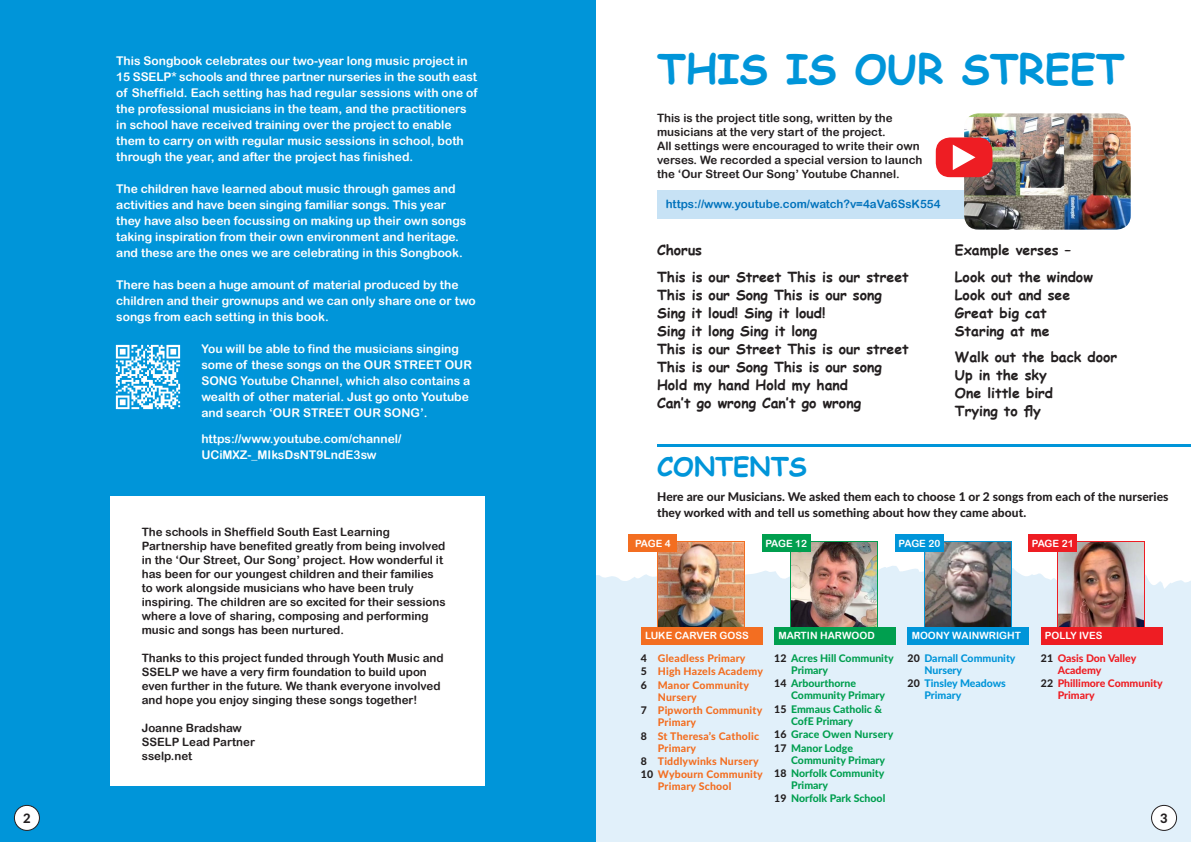
<style>
.page{position:relative;width:1191px;height:842px;background:#fff}
.page>*{position:absolute;margin:0;border:0;box-sizing:border-box;transform-origin:0 0}
.Song_Title{font:700 41px "Comic Sans MS";color:#0095d9}
.Song_Title-2{font:700 26px "Comic Sans MS";color:#0095d9}
.Song_Lyrics{font:700 14px/18px "Comic Sans MS";color:#231f20}
.Song_Intro{font:800 13px "Lato";color:#231f20}
.t1{font:12px/16px "Arial Rounded MT Bold";color:#fff}
.Song_Intro-2{font:800 12px/15.1px "Lato";letter-spacing:.005em;color:#231f20}
.Song_Intro-3{font:11.5px/14px "Arial Rounded MT Bold";color:#231f20}
.YouTube_Link{font:11.5px "Arial Rounded MT Bold";color:#0072bc}
.Song_Intro-4{font:800 10.5px/12px "Lato";letter-spacing:.02em;color:#f36e21}
.Song_Intro-5{font:800 10.5px/12px "Lato";color:#009f4f}
.Song_Intro-6{font:800 10.5px/12px "Lato";color:#ee1d23}
.Song_Intro-7{font:800 10.5px/12px "Lato";color:#0095d9}
.Song_Intro-8{font:800 10.5px "Lato";letter-spacing:.02em;color:#009f4f}
.Song_Intro-9{font:10px "Arial Rounded MT Bold";color:#fff}
.s1{color:#231f20}
</style>
<div class="page">
<div style="left:595px;top:541px;width:596px;height:301px;background:#e1f0fa"></div>
<svg style="left:595px;top:527px;width:596px;height:62px"></svg>
<div style="left:0;top:0;width:595px;height:842px;background:#0095d9"></div>
<img style="left:115px;top:344px;width:66px;height:66px">
<div style="left:657px;top:190px;width:374px;height:28px;background:#c7e2f5"></div>
<img style="left:964px;top:113px;width:166px;height:117px">
<div style="left:935px;top:137px;width:57px;height:40px;background:#ee1d23;border-radius:14px"></div>
<svg style="left:952px;top:145px;width:23px;height:25px"></svg>
<svg style="left:657px;top:541px;width:88px;height:87px"></svg>
<img style="left:658px;top:543px;width:85px;height:85px">
<svg style="left:790px;top:541px;width:88px;height:87px"></svg>
<img style="left:792px;top:543px;width:85px;height:85px">
<svg style="left:923px;top:541px;width:88px;height:87px"></svg>
<img style="left:925px;top:543px;width:85px;height:85px">
<svg style="left:1057px;top:541px;width:87px;height:87px"></svg>
<img style="left:1058px;top:543px;width:85px;height:85px">
<div style="left:629px;top:534px;width:48px;height:17px;background:#f36e21"></div>
<div style="left:762px;top:534px;width:48px;height:17px;background:#009f4f"></div>
<div style="left:895px;top:534px;width:48px;height:17px;background:#0095d9"></div>
<div style="left:1028px;top:534px;width:48px;height:17px;background:#ee1d23"></div>
<div style="left:14px;top:805px;width:25px;height:25px;background:#fff;border-radius:50%"></div>
<div style="left:14px;top:805px;width:26px;height:26px;border:1px solid #231f20;border-radius:50%"></div>
<div style="left:1151px;top:805px;width:25px;height:25px;background:#fff;border-radius:50%"></div>
<div style="left:1151px;top:805px;width:25px;height:26px;border:1px solid #231f20;border-radius:50%"></div>
<div style="left:641px;top:628px;width:122px;height:17px;background:#f36e21"></div>
<div style="left:774px;top:628px;width:122px;height:17px;background:#009f4f"></div>
<div style="left:907px;top:628px;width:122px;height:17px;background:#0095d9"></div>
<div style="left:1040px;top:628px;width:122px;height:17px;background:#ee1d23"></div>
<hr style="left:657px;top:444px;width:534px;height:2px;background:#0095d9">
<div style="left:111px;top:496px;width:374px;height:289px;background:#fff"></div>
<p class="t1" style="left:116px;top:53px;width:363px">This Songbook celebrates our two-year long music project in 15 SSELP* schools and three partner nurseries in the south east of Sheffield. Each setting has had regular sessions with one of the professional musicians in the team, and the practitioners in school have received training over the project to enable them to carry on with regular music sessions in school, both through the year, and after the project has finished.</p>
<p class="t1" style="left:116px;top:181px;width:351px">The children have learned about music through games and activities and have been singing familiar songs. This year they have also been focussing on making up their own songs taking inspiration from their own environment and heritage. and these are the ones we are celebrating in this Songbook.</p>
<p class="t1" style="left:116px;top:277px;width:361px">There has been a huge amount of material produced by the children and their grownups and we can only share one or two songs from each setting in this book.</p>
<p class="t1" style="left:201px;top:341px;width:272px">You will be able to find the musicians singing some of these songs on the OUR STREET OUR SONG Youtube Channel, which also contains a wealth of other material. Just go onto Youtube and search ‘OUR STREET OUR SONG’.</p>
<p class="t1" style="left:201px;top:431px;width:202px">https://www.youtube.com/channel/<br>UCiMXZ-_MIksDsNT9LndE3sw</p>
<p class="Song_Intro-3" style="left:142px;top:524px;width:305px">The schools in Sheffield South East Learning Partnership have benefited greatly from being involved in the ‘Our Street, Our Song’ project. How wonderful it has been for our youngest children and their families to work alongside musicians who have been truly inspiring. The children are so excited for their sessions where a love of sharing, composing and performing music and songs has been nurtured.</p>
<p class="Song_Intro-3" style="left:142px;top:650px;width:303px">Thanks to this project funded through Youth Music and SSELP we have a very firm foundation to build upon even further in the future. We thank everyone involved and hope you enjoy singing these songs together!</p>
<p class="Song_Intro-3" style="left:142px;top:720px;width:102px">Joanne Bradshaw</p>
<p class="Song_Intro-3" style="left:142px;top:734px;width:115px">SSELP Lead Partner</p>
<p class="Song_Intro-3" style="left:142px;top:748px;width:52px">sselp.net</p>
<p class="Song_Title" style="left:657px;top:39px;width:469px">THIS IS OUR STREET</p>
<p class="Song_Intro-3" style="left:657px;top:111px;width:267px">This is the project title song, written by the musicians at the very start of the project.<br>All settings were encouraged to write their own verses. We recorded a special version to launch the ‘Our Street Our Song’ Youtube Channel.</p>
<p class="YouTube_Link" style="left:665px;top:197px;width:276px">https://www.youtube.com/watch?v=4aVa6SsK554</p>
<p class="Song_Lyrics" style="left:657px;top:240px;width:46px">Chorus</p>
<p class="Song_Lyrics" style="left:657px;top:267px;width:253px">This is our Street This is our street<br>This is our Song This is our song<br>Sing it loud! Sing it loud!<br>Sing it long Sing it long<br>This is our Street This is our street<br>This is our Song This is our song<br>Hold my hand Hold my hand<br>Can’t go wrong Can’t go wrong</p>
<p class="Song_Title-2" style="left:657px;top:447px;width:151px">CONTENTS</p>
<p class="Song_Lyrics" style="left:955px;top:240px;width:117px">Example verses –</p>
<p class="Song_Lyrics" style="left:955px;top:267px;width:139px">Look out the window<br>Look out and see<br>Great big cat<br>Staring at me</p>
<p class="Song_Lyrics" style="left:955px;top:347px;width:164px">Walk out the back door<br>Up in the sky<br>One little bird<br>Trying to fly</p>
<p class="Song_Intro-2" style="left:657px;top:489px;width:513px">Here are our Musicians. We asked them each to choose 1 or 2 songs from each of the nurseries they worked with and tell us something about how they came about.</p>
<p class="Song_Intro-9" style="left:635px;top:537px;width:37px">PAGE 4</p>
<p class="Song_Intro-9" style="left:765px;top:537px;width:43px">PAGE 12</p>
<p class="Song_Intro-9" style="left:898px;top:537px;width:43px">PAGE 20</p>
<p class="Song_Intro-9" style="left:1032px;top:537px;width:43px">PAGE 21</p>
<p class="Song_Intro-9" style="left:645px;top:630px;width:105px">LUKE CARVER GOSS</p>
<p class="Song_Intro-9" style="left:778px;top:630px;width:98px">MARTIN HARWOOD</p>
<p class="Song_Intro-9" style="left:911px;top:630px;width:111px">MOONY WAINWRIGHT</p>
<p class="Song_Intro-9" style="left:1045px;top:630px;width:59px">POLLY IVES</p>
<p class="Song_Intro-4" style="left:641px;top:652px;width:106px"><span class="s1">4</span> Gleadless Primary</p>
<p class="Song_Intro-4" style="left:641px;top:665px;width:124px"><span class="s1">5</span> High Hazels Academy</p>
<p class="Song_Intro-4" style="left:658px;top:678px;width:93px;text-indent:-17px"><span class="s1">6</span> Manor Community<br>Nursery</p>
<p class="Song_Intro-4" style="left:658px;top:704px;width:106px;text-indent:-17px"><span class="s1">7</span> Pipworth Community<br>Primary</p>
<p class="Song_Intro-4" style="left:658px;top:729px;width:103px;text-indent:-17px"><span class="s1">8</span> St Theresa’s Catholic<br>Primary</p>
<p class="Song_Intro-4" style="left:641px;top:755px;width:119px"><span class="s1">8</span> Tiddlywinks Nursery</p>
<p class="Song_Intro-4" style="left:658px;top:768px;width:106px;text-indent:-17px"><span class="s1">10</span> Wybourn Community<br>Primary School</p>
<p class="Song_Intro-5" style="left:791px;top:652px;width:104px;text-indent:-17px"><span class="s1">12</span> Acres Hill Community<br>Primary</p>
<p class="Song_Intro-5" style="left:791px;top:677px;width:95px;text-indent:-17px"><span class="s1">14</span> Arbourthorne<br>Community Primary</p>
<p class="Song_Intro-5" style="left:791px;top:702px;width:92px;text-indent:-17px"><span class="s1">15</span> Emmaus Catholic &amp;<br>CofE Primary</p>
<p class="Song_Intro-8" style="left:774px;top:726px;width:121px"><span class="s1">16</span> Grace Owen Nursery</p>
<p class="Song_Intro-5" style="left:791px;top:741px;width:95px;text-indent:-17px"><span class="s1">17</span> Manor Lodge<br>Community Primary</p>
<p class="Song_Intro-5" style="left:791px;top:767px;width:95px;text-indent:-17px"><span class="s1">18</span> Norfolk Community<br>Primary</p>
<p class="Song_Intro-5" style="left:774px;top:792px;width:113px"><span class="s1">19</span> Norfolk Park School</p>
<p class="Song_Intro-7" style="left:924px;top:652px;width:93px;text-indent:-17px"><span class="s1">20</span> Darnall Community<br>Nursery</p>
<p class="Song_Intro-7" style="left:924px;top:677px;width:83px;text-indent:-17px"><span class="s1">20</span> Tinsley Meadows<br>Primary</p>
<p class="Song_Intro-6" style="left:1057px;top:652px;width:80px;text-indent:-17px"><span class="s1">21</span> Oasis Don Valley<br>Academy</p>
<p class="Song_Intro-6" style="left:1057px;top:677px;width:106px;text-indent:-17px"><span class="s1">22</span> Phillimore Community<br>Primary</p>
<p class="Song_Intro" style="left:23px;top:809px;width:9px">2</p>
<p class="Song_Intro" style="left:1160px;top:809px;width:9px">3</p>
</div>
